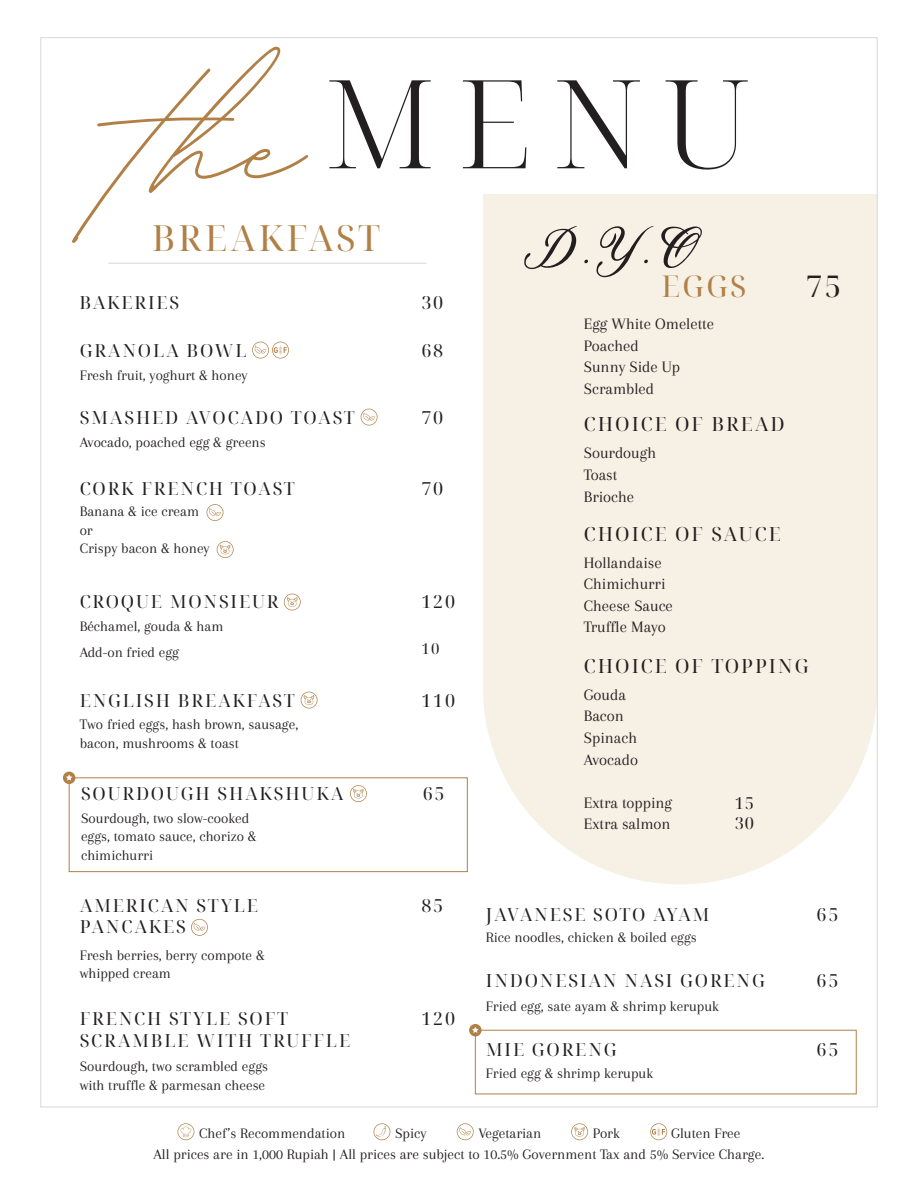
<style>
.page{position:relative;width:918px;height:1188px;background:#fff}
.page>*{position:absolute;margin:0;border:0;box-sizing:border-box;transform-origin:0 0}
.t1{font:300 123.15px "Noto Serif Display";color:#231f20}
.t2{font:italic 60px "Madina";color:#231f20}
.t3{font:36px "Noto Serif Display";letter-spacing:.08em;color:#b08046}
.t4{font:30px "Noto Serif Display";color:#b08046}
.t5{font:30px "Noto Serif Display";color:#231f20}
.t6{font:19.5px "Noto Serif Display";letter-spacing:.1em;color:#231f20}
.t7{font:18px/21.6px "Noto Serif Display";letter-spacing:.1em;color:#231f20}
.t8{font:16.5px/21.6px "Arapey";color:#231f20}
.t9{font:16.5px/20.1px "Noto Serif Display";color:#231f20}
.t10{font:15px/18.6px "Arapey";color:#231f20}
.t11{font:15px "Noto Serif Display";color:#231f20}
.s1{font-family:"BD Script";font-weight:400;font-size:257.55px;color:#b08046}
</style>
<div class="page">
<div style="left:483px;top:194px;width:393px;height:690px;background:#f7f0e5"></div>
<svg style="left:252px;top:342px;width:37px;height:17px"></svg>
<svg style="left:361px;top:409px;width:17px;height:17px"></svg>
<svg style="left:207px;top:504px;width:16px;height:17px"></svg>
<svg style="left:217px;top:541px;width:17px;height:17px"></svg>
<svg style="left:301px;top:692px;width:17px;height:16px"></svg>
<svg style="left:350px;top:785px;width:17px;height:17px"></svg>
<div style="left:69px;top:777px;width:399px;height:95px;border:1px solid #b08046"></div>
<div style="left:63px;top:772px;width:12px;height:12px;background:#b08046;border-radius:50%"></div>
<svg style="left:66px;top:774px;width:6px;height:7px"></svg>
<svg style="left:191px;top:919px;width:17px;height:17px"></svg>
<svg style="left:284px;top:594px;width:17px;height:16px"></svg>
<hr style="left:108px;top:263px;width:319px;height:1px;background:#d6d8dd">
<svg style="left:177px;top:1123px;width:17px;height:17px"></svg>
<svg style="left:374px;top:1123px;width:16px;height:17px"></svg>
<svg style="left:457px;top:1123px;width:17px;height:17px"></svg>
<svg style="left:571px;top:1123px;width:17px;height:17px"></svg>
<svg style="left:650px;top:1123px;width:17px;height:17px"></svg>
<div style="left:475px;top:1030px;width:382px;height:64px;border:1px solid #b08046"></div>
<div style="left:469px;top:1024px;width:13px;height:12px;background:#b08046;border-radius:50%"></div>
<svg style="left:472px;top:1027px;width:7px;height:6px"></svg>
<h1 class="t1" style="left:128px;top:41px;width:623px"><span class="s1">the</span>MENU</h1>
<h3 class="t4" style="left:662px;top:265px;width:87px">EGGS</h3>
<h3 class="t3" style="left:152px;top:213px;width:230px">BREAKFAST</h3>
<h2 class="t2" style="left:524px;top:207px;width:171px">D.Y.O</h2>
<p class="t7" style="left:79px;top:292px;width:101px">BAKERIES</p>
<p class="t7" style="left:421px;top:292px;width:23px">30</p>
<p class="t7" style="left:80px;top:340px;width:169px">GRANOLA BOWL</p>
<p class="t7" style="left:421px;top:340px;width:23px">68</p>
<p class="t10" style="left:80px;top:366px;width:170px">Fresh fruit, yoghurt &amp; honey</p>
<p class="t7" style="left:80px;top:407px;width:277px">SMASHED AVOCADO TOAST</p>
<p class="t7" style="left:421px;top:407px;width:23px">70</p>
<p class="t10" style="left:80px;top:433px;width:188px">Avocado, poached egg &amp; greens</p>
<p class="t7" style="left:80px;top:478px;width:217px">CORK FRENCH TOAST</p>
<p class="t7" style="left:421px;top:478px;width:23px">70</p>
<p class="t8" style="left:584px;top:313px;width:132px">Egg White Omelette<br>Poached<br>Sunny Side Up<br>Scrambled</p>
<h3 class="t6" style="left:584px;top:411px;width:202px">CHOICE OF BREAD</h3>
<p class="t8" style="left:584px;top:442px;width:74px">Sourdough<br>Toast<br>Brioche</p>
<h3 class="t5" style="left:806px;top:265px;width:37px">75</h3>
<p class="t10" style="left:80px;top:502px;width:132px">Banana &amp; ice cream or<br>Crispy bacon &amp; honey</p>
<p class="t7" style="left:80px;top:591px;width:200px">CROQUE MONSIEUR</p>
<p class="t7" style="left:421px;top:591px;width:35px">120</p>
<p class="t11" style="left:421px;top:638px;width:20px">10</p>
<p class="t10" style="left:80px;top:613px;width:145px;line-height:26.2px">Béchamel, gouda &amp; ham<br>Add-on fried egg</p>
<p class="t7" style="left:80px;top:690px;width:217px">ENGLISH BREAKFAST</p>
<p class="t7" style="left:421px;top:690px;width:35px">110</p>
<p class="t10" style="left:80px;top:715px;width:220px">Two fried eggs, hash brown, sausage, bacon, mushrooms &amp; toast</p>
<p class="t7" style="left:81px;top:784px;width:264px">SOURDOUGH SHAKSHUKA</p>
<p class="t7" style="left:423px;top:784px;width:23px">65</p>
<p class="t10" style="left:81px;top:809px;width:177px">Sourdough, two slow-cooked eggs, tomato sauce, chorizo &amp; chimichurri</p>
<p class="t7" style="left:80px;top:895px;width:180px">AMERICAN STYLE<br>PANCAKES</p>
<p class="t7" style="left:421px;top:895px;width:23px">85</p>
<p class="t10" style="left:80px;top:946px;width:187px">Fresh berries, berry compote &amp; whipped cream</p>
<p class="t7" style="left:80px;top:1008px;width:272px">FRENCH STYLE SOFT<br>SCRAMBLE WITH TRUFFLE</p>
<p class="t7" style="left:421px;top:1008px;width:35px">120</p>
<p class="t10" style="left:80px;top:1057px;width:190px">Sourdough, two scrambled eggs with truffle &amp; parmesan cheese</p>
<h3 class="t6" style="left:584px;top:520px;width:198px">CHOICE OF SAUCE</h3>
<p class="t8" style="left:584px;top:552px;width:91px">Hollandaise<br>Chimichurri<br>Cheese Sauce<br>Truffle Mayo</p>
<h3 class="t6" style="left:584px;top:652px;width:226px">CHOICE OF TOPPING</h3>
<p class="t8" style="left:584px;top:684px;width:56px">Gouda<br>Bacon<br>Spinach<br>Avocado</p>
<p class="t8" style="left:584px;top:792px;width:90px">Extra topping<br>Extra salmon</p>
<p class="t9" style="left:735px;top:794px;width:21px">15<br>30</p>
<p class="t7" style="left:486px;top:905px;width:225px">JAVANESE SOTO AYAM</p>
<p class="t7" style="left:817px;top:905px;width:23px">65</p>
<p class="t10" style="left:486px;top:928px;width:212px">Rice noodles, chicken &amp; boiled eggs</p>
<p class="t7" style="left:486px;top:971px;width:281px">INDONESIAN NASI GORENG</p>
<p class="t7" style="left:817px;top:971px;width:23px">65</p>
<p class="t10" style="left:486px;top:997px;width:234px">Fried egg, sate ayam &amp; shrimp kerupuk</p>
<p class="t7" style="left:486px;top:1039px;width:132px">MIE GORENG</p>
<p class="t7" style="left:817px;top:1039px;width:23px">65</p>
<p class="t10" style="left:486px;top:1064px;width:169px">Fried egg &amp; shrimp kerupuk</p>
<p class="t10" style="left:199px;top:1124px;width:148px">Chef’s Recommendation</p>
<p class="t10" style="left:395px;top:1124px;width:33px">Spicy</p>
<p class="t10" style="left:478px;top:1124px;width:65px">Vegetarian</p>
<p class="t10" style="left:593px;top:1124px;width:29px">Pork</p>
<p class="t10" style="left:153px;top:1123px;width:612px;line-height:20.7px;text-indent:518px">Gluten Free<br>All prices are in 1,000 Rupiah | All prices are subject to 10.5% Government Tax and 5% Service Charge.</p>
</div>
